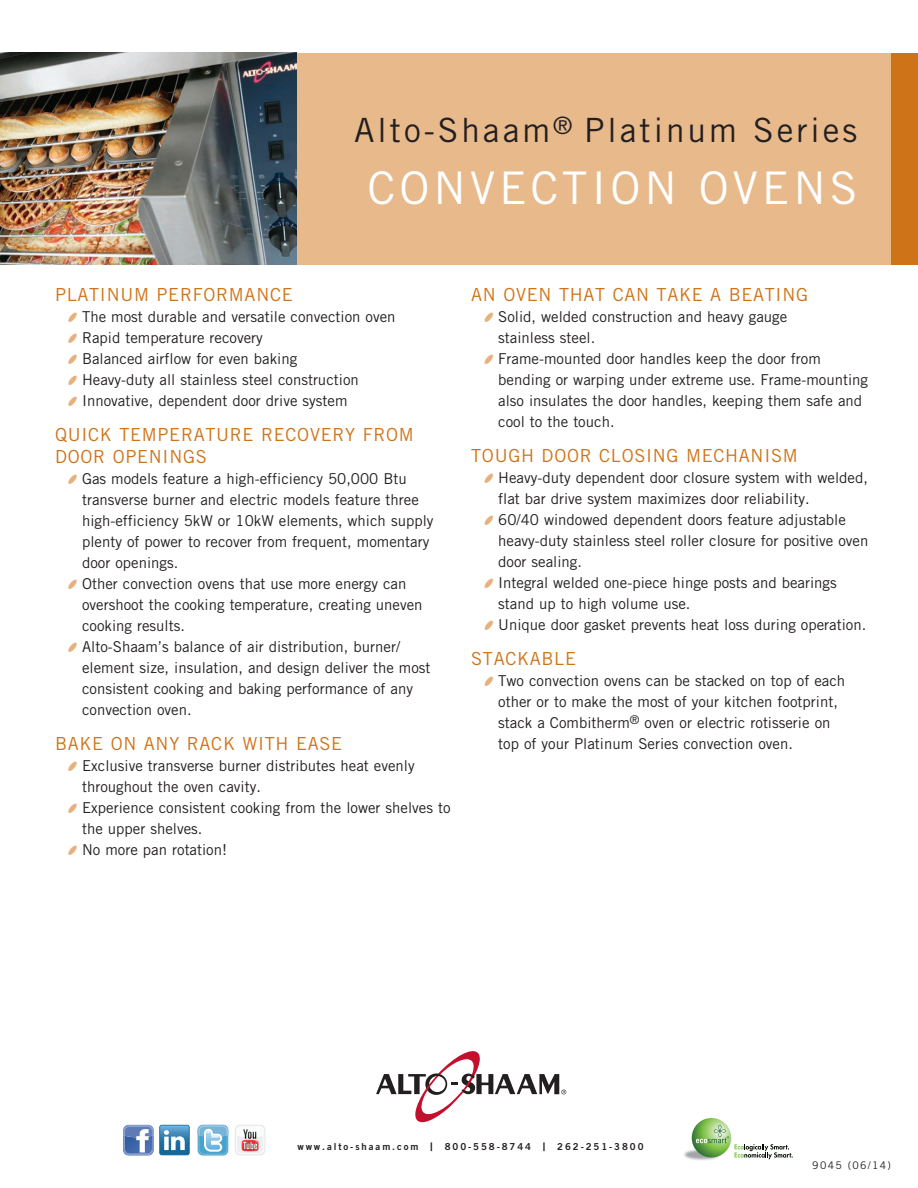
<style>
.page{position:relative;width:918px;height:1188px;background:#fff}
.page>*{position:absolute;margin:0;border:0;box-sizing:border-box;transform-origin:0 0}
.t1{font:45px "Trade Gothic";letter-spacing:.09em;color:#fff}
.t2{font:33.45px "Trade Gothic";letter-spacing:.09em;color:#231f20}
.t3{font:18px/21.6px "Trade Gothic";letter-spacing:.04em;color:#cf7318}
.t4{font:15px/21px "Trade Gothic";color:#231f20}
.t5{font:10.5px "Trade Gothic";letter-spacing:.12em;color:#231f20}
.t6{font:9.6px "Trade Gothic Bold Two";letter-spacing:.2em;color:#231f20}
.s1{font-size:11.7px}
</style>
<div class="page">
<div style="left:0;top:53px;width:918px;height:212px;background:#e7b98b"></div>
<img style="left:0;top:53px;width:297px;height:212px">
<div style="left:891px;top:53px;width:27px;height:212px;background:#cf7318"></div>
<svg style="left:376px;top:1051px;width:190px;height:71px"></svg>
<img style="left:684px;top:1135px;width:29px;height:25px">
<svg style="left:692px;top:1118px;width:39px;height:39px"></svg>
<svg style="left:696px;top:1125px;width:97px;height:34px"></svg>
<svg style="left:123px;top:1125px;width:67px;height:31px"></svg>
<svg style="left:198px;top:1125px;width:30px;height:31px"></svg>
<svg style="left:198px;top:1125px;width:30px;height:30px"></svg>
<svg style="left:235px;top:1125px;width:30px;height:30px"></svg>
<div style="left:236px;top:1126px;width:28px;height:28px;background:#fff;border-radius:5px"></div>
<svg style="left:237px;top:1127px;width:26px;height:26px"></svg>
<svg style="left:237px;top:1127px;width:26px;height:24px"></svg>
<p class="t2" style="left:354px;top:110px;width:505px">Alto-Shaam<sup>®</sup> Platinum Series</p>
<p class="t1" style="left:368px;top:160px;width:491px">CONVECTION OVENS</p>
<p class="t3" style="left:55px;top:284px;width:239px">PLATINUM PERFORMANCE</p>
<p class="t4" style="left:82px;top:306px;width:315px">The most durable and versatile convection oven</p>
<p class="t4" style="left:82px;top:327px;width:182px">Rapid temperature recovery</p>
<p class="t4" style="left:82px;top:348px;width:217px">Balanced airflow for even baking</p>
<p class="t4" style="left:82px;top:369px;width:278px">Heavy-duty all stainless steel construction</p>
<p class="t4" style="left:82px;top:390px;width:267px">Innovative, dependent door drive system</p>
<p class="t3" style="left:55px;top:424px;width:360px">QUICK TEMPERATURE RECOVERY FROM<br>DOOR OPENINGS</p>
<p class="t4" style="left:82px;top:468px;width:353px">Gas models feature a high-efficiency 50,000 Btu transverse burner and electric models feature three high-efficiency 5kW or 10kW elements, which supply plenty of power to recover from frequent, momentary door openings.</p>
<p class="t4" style="left:82px;top:573px;width:342px">Other convection ovens that use more energy can overshoot the cooking temperature, creating uneven cooking results.</p>
<p class="t4" style="left:82px;top:636px;width:350px">Alto-Shaam’s balance of air distribution, burner/ element size, insulation, and design deliver the most consistent cooking and baking performance of any convection oven.</p>
<p class="t3" style="left:55px;top:733px;width:289px">BAKE ON ANY RACK WITH EASE</p>
<p class="t4" style="left:82px;top:755px;width:334px">Exclusive transverse burner distributes heat evenly throughout the oven cavity.</p>
<p class="t4" style="left:82px;top:797px;width:370px">Experience consistent cooking from the lower shelves to the upper shelves.</p>
<p class="t4" style="left:82px;top:839px;width:147px">No more pan rotation!</p>
<p class="t3" style="left:471px;top:284px;width:338px">AN OVEN THAT CAN TAKE A BEATING</p>
<p class="t4" style="left:498px;top:306px;width:290px">Solid, welded construction and heavy gauge stainless steel.</p>
<p class="t4" style="left:498px;top:348px;width:371px">Frame-mounted door handles keep the door from bending or warping under extreme use. Frame-mounting also insulates the door handles, keeping them safe and cool to the touch.</p>
<p class="t3" style="left:471px;top:445px;width:328px">TOUGH DOOR CLOSING MECHANISM</p>
<p class="t4" style="left:498px;top:467px;width:371px">Heavy-duty dependent door closure system with welded, flat bar drive system maximizes door reliability.</p>
<p class="t4" style="left:498px;top:509px;width:372px">60/40 windowed dependent doors feature adjustable heavy-duty stainless steel roller closure for positive oven door sealing.</p>
<p class="t4" style="left:498px;top:572px;width:340px">Integral welded one-piece hinge posts and bearings stand up to high volume use.</p>
<p class="t4" style="left:498px;top:614px;width:370px">Unique door gasket prevents heat loss during operation.</p>
<p class="t3" style="left:471px;top:648px;width:106px">STACKABLE</p>
<p class="t4" style="left:498px;top:670px;width:348px">Two convection ovens can be stacked on top of each other or to make the most of your kitchen footprint, stack a Combitherm<sup>®</sup> oven or electric rotisserie on top of your Platinum Series convection oven.</p>
<p class="t6" style="left:297px;top:1140px;width:137px">www.alto-shaam.com <span class="s1">|</span></p>
<p class="t6" style="left:445px;top:1140px;width:102px">800-558-8744 <span class="s1">|</span></p>
<p class="t6" style="left:557px;top:1140px;width:88px">262-251-3800</p>
<p class="t5" style="left:812px;top:1159px;width:80px">9045 (06/14)</p>
</div>
